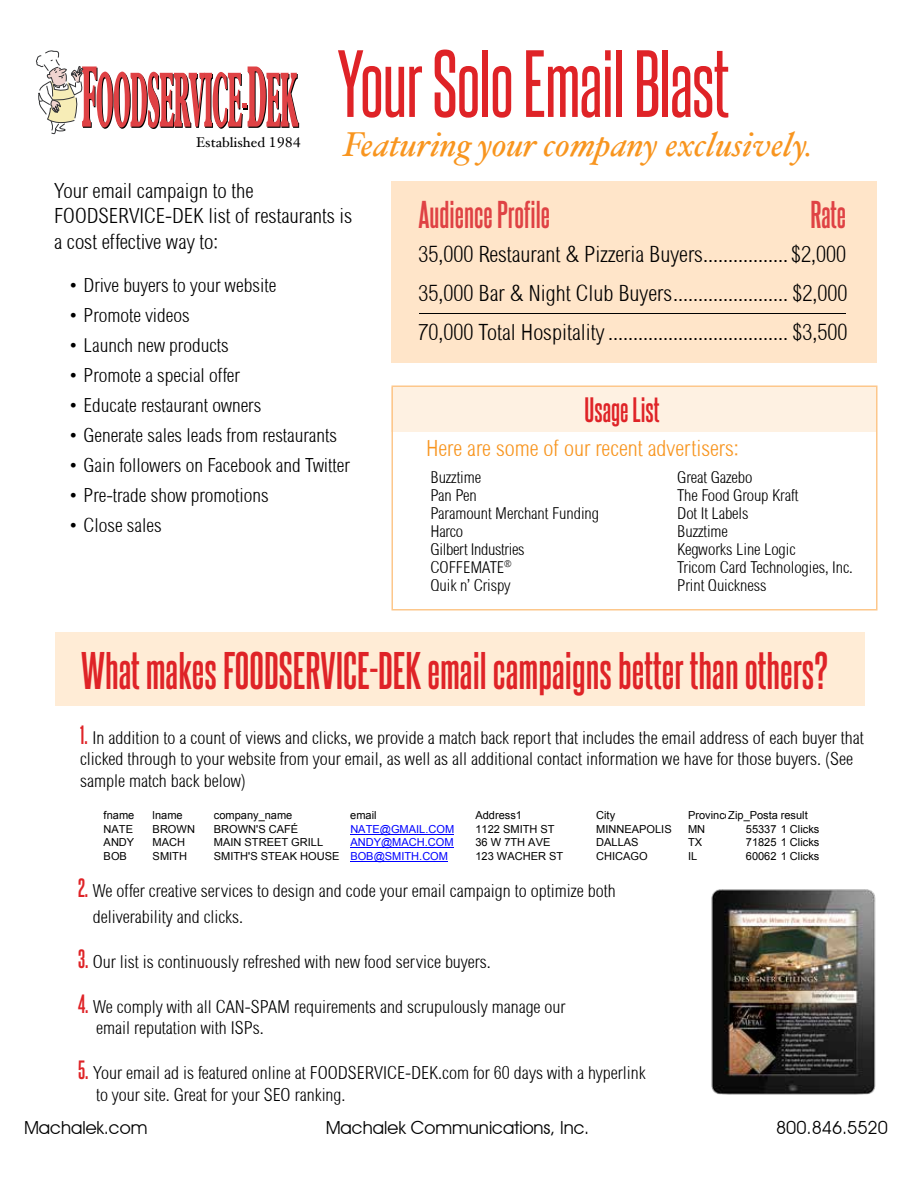
<style>
.page{position:relative;width:918px;height:1188px;background:#fff}
.page>*{position:absolute;margin:0;border:0;box-sizing:border-box;transform-origin:0 0}
.t1{font:81px "Steelfish Rg";letter-spacing:-.01em;color:#df2327}
.t2{font:700 45px "Steelfish Rg";color:#df2327}
.t3{font:italic 34.5px "Hoefler Text";color:#f8951f}
.t4{font:700 33px "Steelfish Rg";color:#df4244}
.t5{font:700 30px "Steelfish Rg";color:#df2327}
.t6{font:22.5px/39px "Sertig";color:#000;text-align:justify}
.t7{font:22.5px "Sertig";color:#f8951f}
.t8{font:21px/25.2px "Sertig";color:#000}
.t9{font:19.5px "Sertig";color:#000}
.t10{font:18px/21.6px "Sertig";color:#000}
.t11{font:18px "Avant Garde IT Cby BT";color:#000}
.t12{font:16.5px/18px "Sertig";letter-spacing:-.005em;color:#000}
.t13{font:14.1px "Hoefler Text";color:#000}
.t14{font:11.1px "Arial";color:#000}
.t15{font:11.1px "Arial";color:#00f}
.s1{font-family:"Steelfish Rg";font-weight:700;font-size:22.5px;color:#df2327}
.s2{color:#00f}
</style>
<div class="page">
<div style="left:392px;top:387px;width:486px;height:44px;background:#fef1e2"></div>
<svg style="left:36px;top:50px;width:263px;height:85px"></svg>
<hr style="left:350px;top:834px;width:104px;height:1px;background:#00f">
<hr style="left:350px;top:847px;width:103px;height:1px;background:#00f">
<hr style="left:350px;top:861px;width:98px;height:1px;background:#00f">
<img style="left:711px;top:889px;width:165px;height:206px">
<div style="left:392px;top:182px;width:486px;height:181px;background:#ffe5c9"></div>
<div style="left:392px;top:386px;width:486px;height:224px;border:2px solid #fdc78b"></div>
<div style="left:56px;top:632px;width:810px;height:74px;background:#ffecd6"></div>
<hr style="left:419px;top:314px;width:427px;height:1px;background:#000">
<p class="t13" style="left:196px;top:134px;width:106px">Established 1984</p>
<h1 class="t1" style="left:337px;top:34px;width:394px">Your Solo Email Blast</h1>
<h3 class="t3" style="left:344px;top:124px;width:471px">Featuring your company exclusively.</h3>
<p class="t8" style="left:54px;top:179px;width:300px">Your email campaign to the<br>FOODSERVICE-DEK list of restaurants is a cost effective way to:</p>
<p class="t9" style="left:67px;top:274px;width:210px">• Drive buyers to your website</p>
<p class="t9" style="left:67px;top:304px;width:124px">• Promote videos</p>
<p class="t9" style="left:67px;top:334px;width:163px">• Launch new products</p>
<p class="t9" style="left:67px;top:364px;width:174px">• Promote a special offer</p>
<p class="t9" style="left:67px;top:394px;width:195px">• Educate restaurant owners</p>
<p class="t9" style="left:67px;top:424px;width:271px">• Generate sales leads from restaurants</p>
<p class="t9" style="left:67px;top:454px;width:284px">• Gain followers on Facebook and Twitter</p>
<p class="t9" style="left:67px;top:484px;width:203px">• Pre-trade show promotions</p>
<p class="t9" style="left:67px;top:514px;width:96px">• Close sales</p>
<h3 class="t4" style="left:418px;top:194px;width:133px">Audience Profile</h3>
<h3 class="t4" style="left:810px;top:194px;width:37px">Rate</h3>
<p class="t6" style="left:418px;top:235px;width:431px">35,000 Restaurant &amp; Pizzeria Buyers................. $2,000<br>35,000 Bar &amp; Night Club Buyers....................... $2,000<br>70,000 Total Hospitality .................................... $3,500</p>
<h3 class="t5" style="left:585px;top:391px;width:77px">Usage List</h3>
<p class="t7" style="left:426px;top:435px;width:314px">Here are some of our recent advertisers:</p>
<p class="t12" style="left:430px;top:469px;width:170px">Buzztime<br>Pan Pen<br>Paramount Merchant Funding<br>Harco<br>Gilbert Industries<br>COFFEMATE<sup>®<br></sup>Quik n’ Crispy</p>
<p class="t12" style="left:677px;top:469px;width:177px">Great Gazebo<br>The Food Group Kraft<br>Dot It Labels<br>Buzztime<br>Kegworks Line Logic<br>Tricom Card Technologies, Inc.<br>Print Quickness</p>
<h2 class="t2" style="left:81px;top:643px;width:748px">What makes FOODSERVICE-DEK email campaigns better than others?</h2>
<p class="t10" style="left:80px;top:727px;width:785px"><span class="s1">1.</span> In addition to a count of views and clicks, we provide a match back report that includes the email address of each buyer that clicked through to your website from your email, as well as all additional contact information we have for those buyers. (See sample match back below)</p>
<p class="t14" style="left:104px;top:808px;width:32px">fname</p>
<p class="t14" style="left:153px;top:808px;width:32px">lname</p>
<p class="t14" style="left:214px;top:808px;width:80px">company_name</p>
<p class="t14" style="left:350px;top:808px;width:28px">email</p>
<p class="t14" style="left:475px;top:808px;width:48px">Address1</p>
<p class="t14" style="left:596px;top:808px;width:21px">City</p>
<p class="t14" style="left:688px;top:808px;width:121px">ProvinceZip_Posta result</p>
<p class="t14" style="left:104px;top:821px;width:31px">NATE</p>
<p class="t14" style="left:153px;top:821px;width:44px">BROWN</p>
<p class="t14" style="left:214px;top:821px;width:86px">BROWN'S CAFÉ</p>
<p class="t15" style="left:350px;top:821px;width:105px">NATE@GMAIL.COM</p>
<p class="t14" style="left:475px;top:821px;width:81px">1122 SMITH ST</p>
<p class="t14" style="left:596px;top:821px;width:77px">MINNEAPOLIS</p>
<p class="t14" style="left:688px;top:821px;width:19px">MN</p>
<p class="t14" style="left:746px;top:821px;width:75px">55337 1 Clicks</p>
<p class="t14" style="left:104px;top:835px;width:32px">ANDY</p>
<p class="t14" style="left:153px;top:835px;width:34px">MACH</p>
<p class="t14" style="left:214px;top:835px;width:111px">MAIN STREET GRILL</p>
<p class="t15" style="left:350px;top:835px;width:105px">ANDY@MACH.COM</p>
<p class="t14" style="left:475px;top:835px;width:76px">36 W 7TH AVE</p>
<p class="t14" style="left:596px;top:835px;width:44px">DALLAS</p>
<p class="t14" style="left:688px;top:835px;width:16px">TX</p>
<p class="t14" style="left:746px;top:835px;width:75px">71825 1 Clicks</p>
<p class="t14" style="left:104px;top:849px;width:25px">BOB</p>
<p class="t14" style="left:153px;top:849px;width:36px">SMITH</p>
<p class="t14" style="left:214px;top:849px;width:236px">SMITH'S STEAK HOUSE <span class="s2">BOB@SMITH.COM</span></p>
<p class="t14" style="left:475px;top:849px;width:89px">123 WACHER ST</p>
<p class="t14" style="left:596px;top:849px;width:53px">CHICAGO</p>
<p class="t14" style="left:688px;top:849px;width:11px">IL</p>
<p class="t14" style="left:746px;top:849px;width:75px">60062 1 Clicks</p>
<p class="t10" style="left:93px;top:879px;width:524px;line-height:25.2px;text-indent:-15px"><span class="s1">2.</span> We offer creative services to design and code your email campaign to optimize both deliverability and clicks.</p>
<p class="t10" style="left:78px;top:951px;width:414px"><span class="s1">3.</span> Our list is continuously refreshed with new food service buyers.</p>
<p class="t10" style="left:96px;top:996px;width:471px;text-indent:-18px"><span class="s1">4.</span> We comply with all CAN-SPAM requirements and scrupulously manage our email reputation with ISPs.</p>
<p class="t10" style="left:96px;top:1062px;width:551px;text-indent:-18px"><span class="s1">5.</span> Your email ad is featured online at FOODSERVICE-DEK.com for 60 days with a hyperlink to your site. Great for your SEO ranking.</p>
<p class="t11" style="left:24px;top:1117px;width:125px">Machalek.com</p>
<p class="t11" style="left:326px;top:1117px;width:265px">Machalek Communications, Inc.</p>
<p class="t11" style="left:776px;top:1117px;width:113px">800.846.5520</p>
</div>
